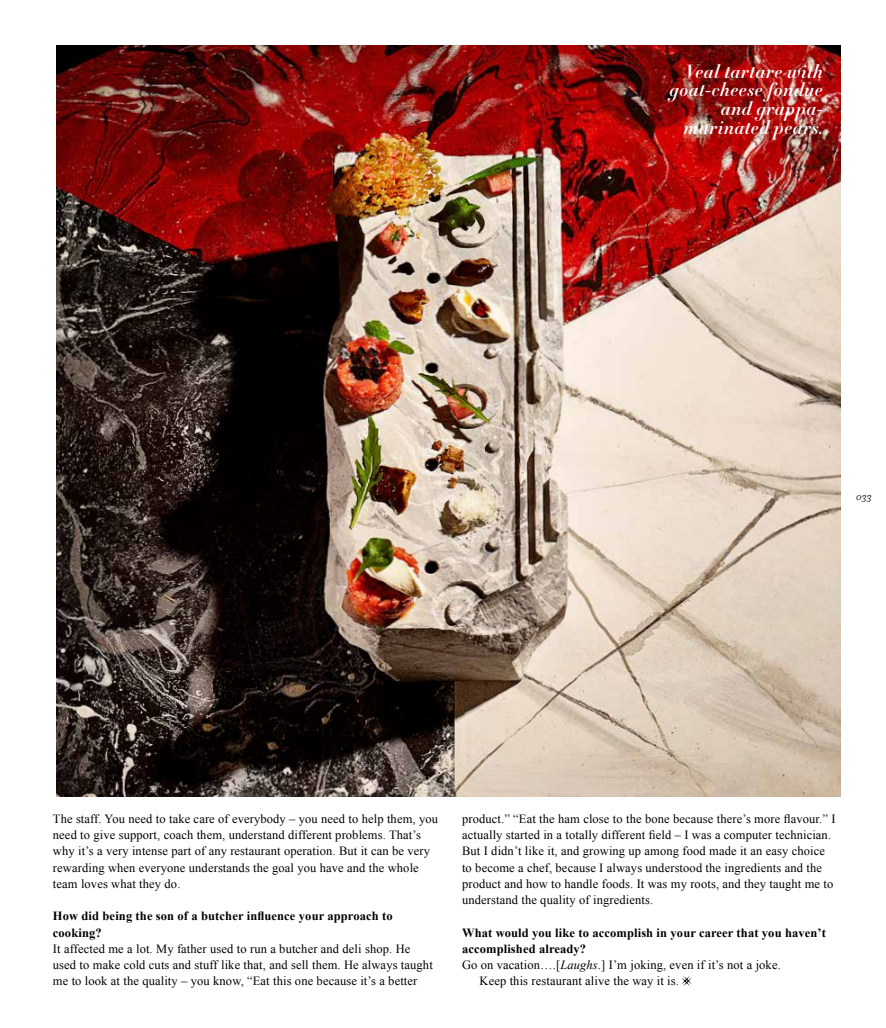
<style>
.page{position:relative;width:886px;height:1028px;background:#fff}
.page>*{position:absolute;margin:0;border:0;box-sizing:border-box;transform-origin:0 0}
.t1{font:18.75px/18.8px "Didot HTF B16 Bold Ital";letter-spacing:.025em;color:#fff;text-align:right}
.t2{font:12.5px/16.2px "Times New Roman";letter-spacing:.01em;color:#000}
.t3{font:700 12.5px/16.2px "Times New Roman";letter-spacing:.01em;color:#000}
.t4{font:italic 11.25px "Mrs Eaves";color:#000}
.s1{font-style:italic}
</style>
<div class="page">
<img style="left:57px;top:45px;width:784px;height:751px">
<svg style="left:681px;top:976px;width:11px;height:10px"></svg>
<h1 class="t1" style="left:669px;top:62px;width:155px">Veal tartare with goat-cheese fondue and grappa&shy;marinated pears.</h1>
<p class="t4" style="left:856px;top:490px;width:17px">033</p>
<p class="t2" style="left:53px;top:810px;width:387px">The staff. You need to take care of everybody – you need to help them, you need to give support, coach them, understand different problems. That’s why it’s a very intense part of any restaurant operation. But it can be very rewarding when everyone understands the goal you have and the whole team loves what they do.</p>
<p class="t3" style="left:53px;top:907px;width:341px">How did being the son of a butcher influence your approach to cooking?</p>
<p class="t2" style="left:53px;top:940px;width:381px">It affected me a lot. My father used to run a butcher and deli shop. He used to make cold cuts and stuff like that, and sell them. He always taught me to look at the quality – you know, “Eat this one because it’s a better</p>
<p class="t2" style="left:462px;top:810px;width:375px">product.” “Eat the ham close to the bone because there’s more flavour.” I actually started in a totally different field – I was a computer technician.<br>But I didn’t like it, and growing up among food made it an easy choice to become a chef, because I always understood the ingredients and the product and how to handle foods. It was my roots, and they taught me to understand the quality of ingredients.</p>
<p class="t3" style="left:462px;top:924px;width:365px">What would you like to accomplish in your career that you haven’t</p>
<p class="t3" style="left:462px;top:940px;width:126px">accomplished already?</p>
<p class="t2" style="left:462px;top:956px;width:320px">Go on vacation….[<span class="s1">Laughs</span>.] I’m joking, even if it’s not a joke.</p>
<p class="t2" style="left:479px;top:973px;width:201px">Keep this restaurant alive the way it is.</p>
</div>
